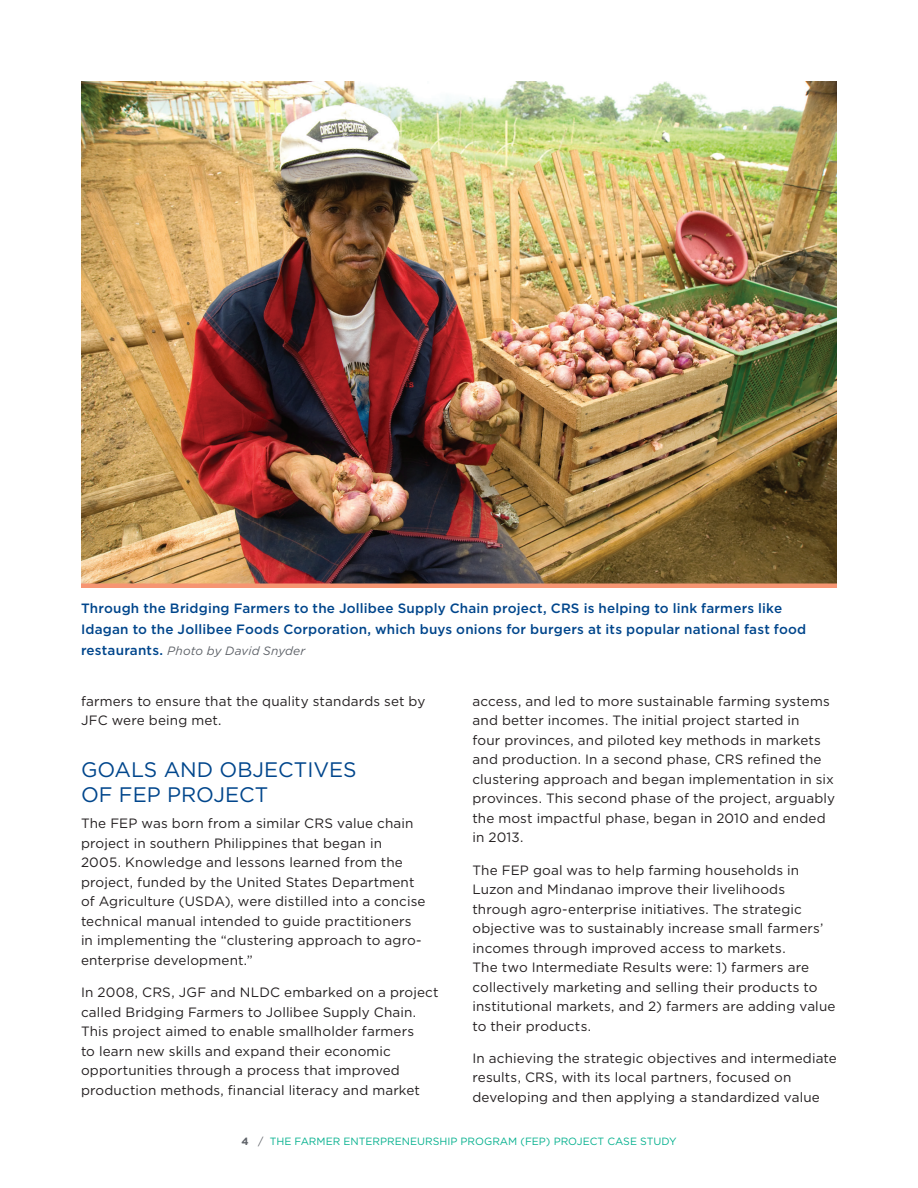
<style>
.page{position:relative;width:918px;height:1188px;background:#fff}
.page>*{position:absolute;margin:0;border:0;box-sizing:border-box;transform-origin:0 0}
.Heading_1_12pt{font:21px/25.2px "Gotham";color:#01468c}
.Body_copy_9pt{font:13.5px/19.5px "Gotham";letter-spacing:.01em;color:#231f20}
.Photo_Caption_and_cr{font:500 13.5px/21px "Gotham";letter-spacing:.015em;color:#01468c}
.Photo_Caption_and_cr-2{font:italic 12px "Gotham";letter-spacing:.005em;color:#5f6369}
.t1{font:10.5px "Gotham";color:#07b18f}
.s1{font-weight:500;font-style:normal;font-size:13.5px;color:#01468c}
.s2{font-weight:700;color:#5f6369}
.s3{color:#5f6369}
</style>
<div class="page">
<img style="left:81px;top:81px;width:756px;height:503px">
<hr style="left:81px;top:584px;width:756px;height:4px;background:#f69572">
<p class="Photo_Caption_and_cr" style="left:81px;top:597px;width:727px">Through the Bridging Farmers to the Jollibee Supply Chain project, CRS is helping to link farmers like<br>Idagan to the Jollibee Foods Corporation, which buys onions for burgers at its popular national fast food</p>
<p class="Photo_Caption_and_cr-2" style="left:81px;top:643px;width:226px"><span class="s1">restaurants.</span> Photo by David Snyder</p>
<p class="Body_copy_9pt" style="left:81px;top:691px;width:346px">farmers to ensure that the quality standards set by<br>JFC were being met.</p>
<p class="Heading_1_12pt" style="left:81px;top:756px;width:277px">GOALS AND OBJECTIVES<br>OF FEP PROJECT</p>
<p class="Body_copy_9pt" style="left:81px;top:813px;width:346px">The FEP was born from a similar CRS value chain project in southern Philippines that began in<br>2005. Knowledge and lessons learned from the project, funded by the United States Department of Agriculture (USDA), were distilled into a concise technical manual intended to guide practitioners in implementing the “clustering approach to agro&shy;enterprise development.”</p>
<p class="Body_copy_9pt" style="left:81px;top:982px;width:359px">In 2008, CRS, JGF and NLDC embarked on a project called Bridging Farmers to Jollibee Supply Chain.<br>This project aimed to enable smallholder farmers<br>to learn new skills and expand their economic opportunities through a process that improved production methods, financial literacy and market</p>
<p class="Body_copy_9pt" style="left:472px;top:691px;width:364px">access, and led to more sustainable farming systems and better incomes. The initial project started in<br>four provinces, and piloted key methods in markets and production. In a second phase, CRS refined the clustering approach and began implementation in six provinces. This second phase of the project, arguably the most impactful phase, began in 2010 and ended in 2013.</p>
<p class="Body_copy_9pt" style="left:472px;top:860px;width:365px">The FEP goal was to help farming households in Luzon and Mindanao improve their livelihoods through agro-enterprise initiatives. The strategic objective was to sustainably increase small farmers’ incomes through improved access to markets.<br>The two Intermediate Results were: 1) farmers are collectively marketing and selling their products to institutional markets, and 2) farmers are adding value to their products.</p>
<p class="Body_copy_9pt" style="left:472px;top:1048px;width:366px">In achieving the strategic objectives and intermediate results, CRS, with its local partners, focused on developing and then applying a standardized value</p>
<p class="t1" style="left:241px;top:1135px;width:437px"><span class="s2">4</span> <span class="s3">/</span> THE FARMER ENTERPRENEURSHIP PROGRAM (FEP) PROJECT CASE STUDY</p>
</div>
